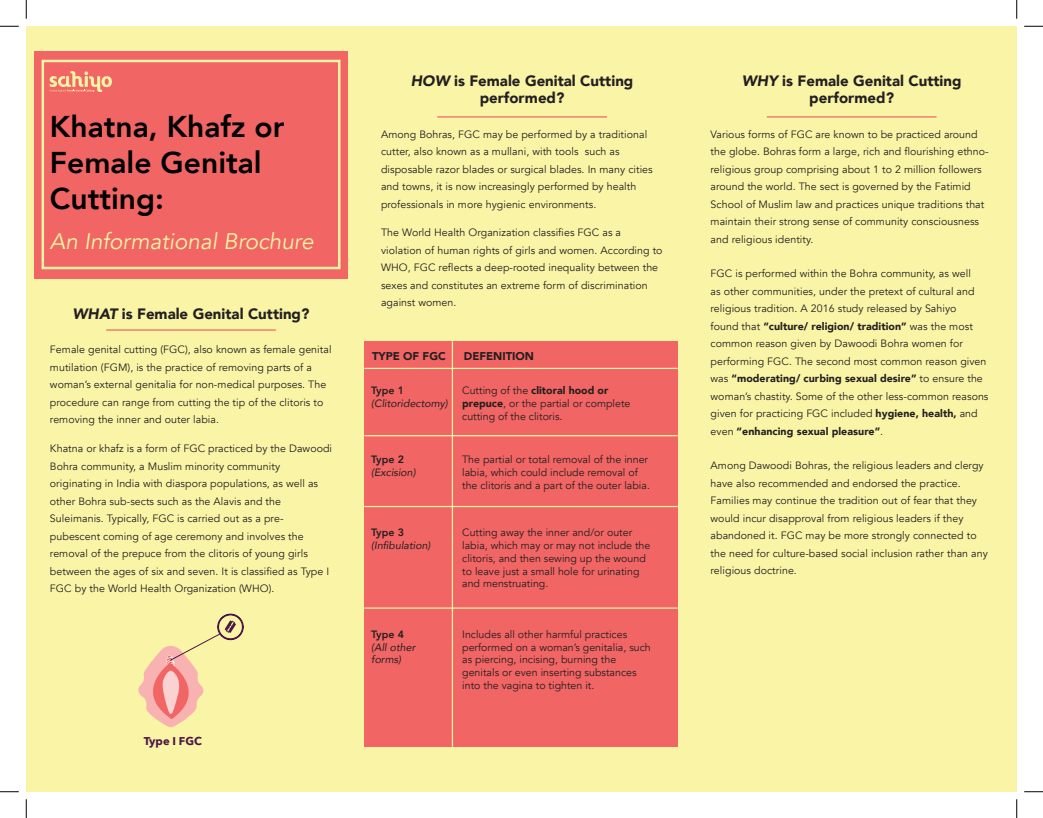
<style>
.page{position:relative;width:1043px;height:818px;background:#fff}
.page>*{position:absolute;margin:0;border:0;box-sizing:border-box;transform-origin:0 0}
.sub-title{font:800 30px/36px "Avenir";color:#000}
.sub-title-2{font:italic 22.5px "Avenir";color:#faf5a6}
.sub-title-3{font:900 15px/17.5px "Avenir";color:#231f20;text-align:center}
.sub-title-4{font:900 11.25px "Avenir";color:#231f20}
.t1{font:700 11.25px "Avenir Next";color:#4b1747}
.sub-title-5{font:10.62px/17.5px "Avenir";letter-spacing:.005em;color:#231f20}
.t2{font:italic 10.62px/12.8px "Avenir";color:#231f20}
.t3{font:800 10.62px "Avenir";color:#231f20}
.s1{font-style:italic}
.s2{font-weight:900}
</style>
<div class="page">
<div style="left:26px;top:26px;width:990px;height:765px;background:#faf5a6"></div>
<div style="left:34px;top:51px;width:314px;height:227px;background:#f16564"></div>
<div style="left:364px;top:341px;width:314px;height:405px;background:#f16564"></div>
<div style="left:42px;top:60px;width:298px;height:209px;border:2px solid #faf5a6"></div>
<svg style="left:138px;top:613px;width:106px;height:114px"></svg>
<hr style="left:106px;top:329px;width:170px;height:1px;background:#f16564">
<hr style="left:437px;top:116px;width:170px;height:2px;background:#f16564">
<hr style="left:766px;top:116px;width:170px;height:2px;background:#f16564">
<hr style="left:364px;top:368px;width:313px;height:1px;background:#faf5a6">
<hr style="left:364px;top:435px;width:313px;height:1px;background:#faf5a6">
<hr style="left:364px;top:506px;width:313px;height:1px;background:#faf5a6">
<hr style="left:364px;top:607px;width:313px;height:1px;background:#faf5a6">
<hr style="left:452px;top:341px;width:1px;height:405px;background:#faf5a6">
<svg style="left:50px;top:71px;width:62px;height:21px"></svg>
<svg style="left:0;top:25px;width:19px;height:2px"></svg>
<svg style="left:1024px;top:25px;width:18px;height:2px"></svg>
<svg style="left:0;top:791px;width:19px;height:1px"></svg>
<svg style="left:1024px;top:791px;width:18px;height:1px"></svg>
<svg style="left:25px;top:0;width:2px;height:19px"></svg>
<svg style="left:25px;top:799px;width:2px;height:19px"></svg>
<svg style="left:1016px;top:0;width:1px;height:19px"></svg>
<svg style="left:1016px;top:799px;width:1px;height:19px"></svg>
<p class="sub-title" style="left:50px;top:108px;width:236px">Khatna, Khafz or<br>Female Genital<br>Cutting:</p>
<p class="sub-title-2" style="left:50px;top:228px;width:265px">An Informational Brochure</p>
<p class="sub-title-3" style="left:73px;top:304px;width:238px"><span class="s1">WHAT</span> is Female Genital Cutting?</p>
<p class="sub-title-5" style="left:50px;top:341px;width:283px">Female genital cutting (FGC), also known as female genital mutilation (FGM), is the practice of removing parts of a woman’s external genitalia for non-medical purposes. The procedure can range from cutting the tip of the clitoris to removing the inner and outer labia.</p>
<p class="sub-title-5" style="left:50px;top:440px;width:284px">Khatna or khafz is a form of FGC practiced by the Dawoodi Bohra community, a Muslim minority community originating in India with diaspora populations, as well as other Bohra sub-sects such as the Alavis and the Suleimanis. Typically, FGC is carried out as a pre&shy;pubescent coming of age ceremony and involves the removal of the prepuce from the clitoris of young girls between the ages of six and seven. It is classified as Type I FGC by the World Health Organization (WHO).</p>
<p class="t1" style="left:144px;top:733px;width:60px">Type I FGC</p>
<p class="sub-title-3" style="left:411px;top:71px;width:224px"><span class="s1">HOW</span> is Female Genital Cutting performed?</p>
<p class="sub-title-5" style="left:381px;top:125px;width:273px">Among Bohras, FGC may be performed by a traditional cutter, also known as a mullani, with tools such as disposable razor blades or surgical blades. In many cities and towns, it is now increasingly performed by health professionals in more hygienic environments.</p>
<p class="sub-title-5" style="left:381px;top:224px;width:283px">The World Health Organization classifies FGC as a violation of human rights of girls and women. According to WHO, FGC reflects a deep-rooted inequality between the sexes and constitutes an extreme form of discrimination against women.</p>
<p class="sub-title-4" style="left:372px;top:346px;width:75px">TYPE OF FGC</p>
<p class="sub-title-4" style="left:464px;top:346px;width:72px">DEFENITION</p>
<p class="sub-title-5" style="left:462px;top:384px;width:170px;line-height:12.8px">Cutting of the <span class="s2">clitoral hood or prepuce</span>, or the partial or complete cutting of the clitoris.</p>
<p class="t3" style="left:371px;top:382px;width:34px">Type 1</p>
<p class="t2" style="left:371px;top:396px;width:78px">(Clitoridectomy)</p>
<p class="t3" style="left:371px;top:451px;width:34px">Type 2</p>
<p class="t2" style="left:371px;top:466px;width:46px">(Excision)</p>
<p class="t3" style="left:371px;top:524px;width:34px">Type 3</p>
<p class="t2" style="left:371px;top:539px;width:61px">(Infibulation)</p>
<p class="t3" style="left:371px;top:626px;width:34px">Type 4</p>
<p class="t2" style="left:371px;top:640px;width:46px">(All other forms)</p>
<p class="sub-title-5" style="left:462px;top:453px;width:189px;line-height:12.8px">The partial or total removal of the inner labia, which could include removal of the clitoris and a part of the outer labia.</p>
<p class="sub-title-5" style="left:462px;top:526px;width:190px;line-height:12.8px">Cutting away the inner and/or outer labia, which may or may not include the clitoris, and then sewing up the wound to leave just a small hole for urinating and menstruating.</p>
<p class="sub-title-5" style="left:462px;top:628px;width:190px;line-height:12.8px">Includes all other harmful practices performed on a woman’s genitalia, such as piercing, incising, burning the genitals or even inserting substances into the vagina to tighten it.</p>
<p class="sub-title-3" style="left:741px;top:71px;width:221px"><span class="s1">WHY</span> is Female Genital Cutting performed?</p>
<p class="sub-title-5" style="left:710px;top:125px;width:280px">Various forms of FGC are known to be practiced around the globe. Bohras form a large, rich and flourishing ethno&shy;religious group comprising about 1 to 2 million followers around the world. The sect is governed by the Fatimid School of Muslim law and practices unique traditions that maintain their strong sense of community consciousness and religious identity.</p>
<p class="sub-title-5" style="left:710px;top:265px;width:279px">FGC is performed within the Bohra community, as well<br>as other communities, under the pretext of cultural and religious tradition. A 2016 study released by Sahiyo<br>found that <span class="s2">“culture/ religion/ tradition”</span> was the most common reason given by Dawoodi Bohra women for performing FGC. The second most common reason given was <span class="s2">“moderating/ curbing sexual desire”</span> to ensure the woman’s chastity. Some of the other less-common reasons given for practicing FGC included <span class="s2">hygiene, health,</span> and even <span class="s2">“enhancing sexual pleasure”</span>.</p>
<p class="sub-title-5" style="left:710px;top:457px;width:279px">Among Dawoodi Bohras, the religious leaders and clergy have also recommended and endorsed the practice.<br>Families may continue the tradition out of fear that they would incur disapproval from religious leaders if they abandoned it. FGC may be more strongly connected to the need for culture-based social inclusion rather than any religious doctrine.</p>
</div>
